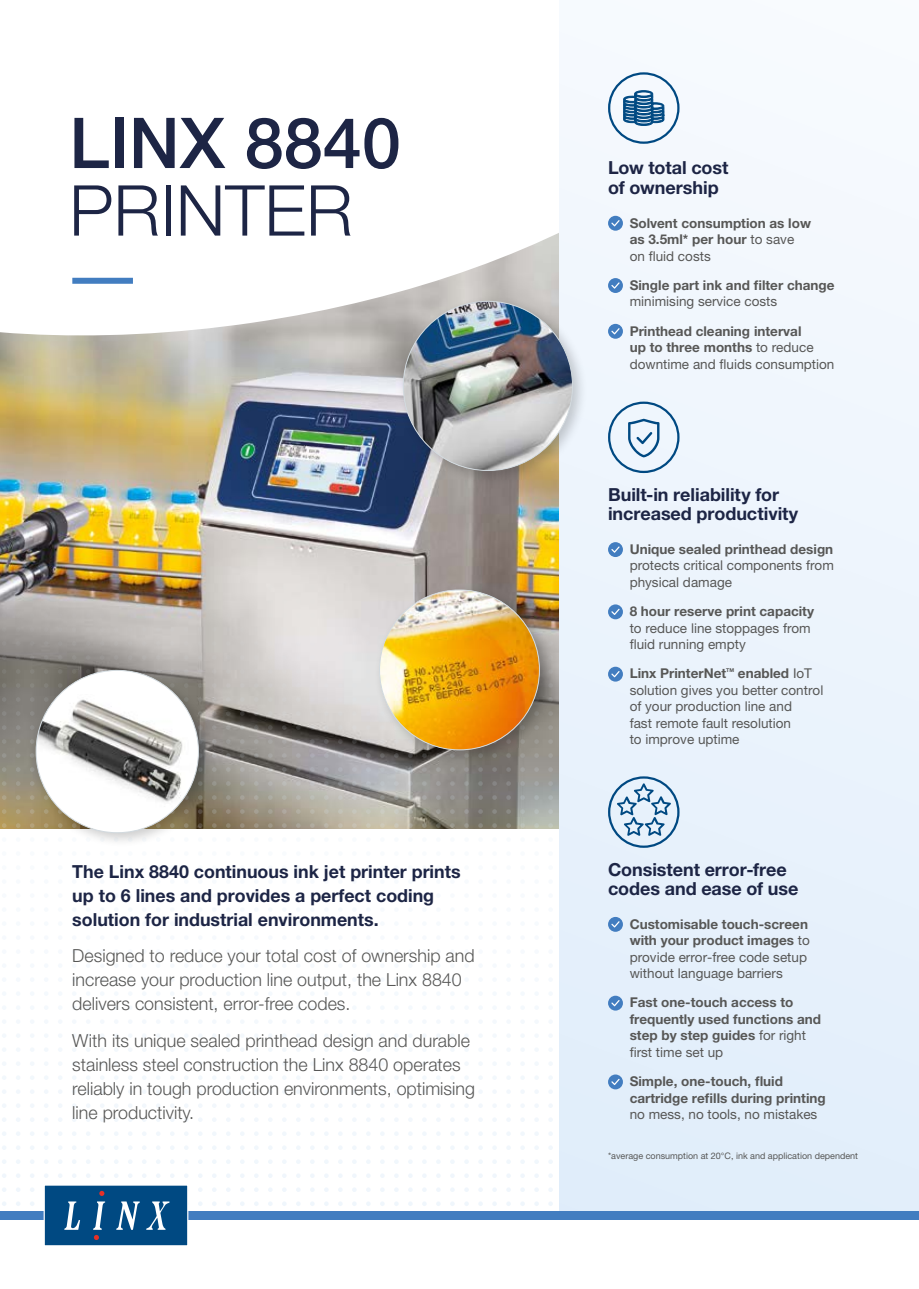
<style>
.page{position:relative;width:919px;height:1289px;background:#fff}
.page>*{position:absolute;margin:0;border:0;box-sizing:border-box;transform-origin:0 0}
.t1{font:500 70.2px "Helvetica Neue LT Pro";color:#1d2545}
.t2{font:300 70.2px "Helvetica Neue LT Pro";color:#1d2545}
.t3{font:300 18px/24px "Helvetica Neue LT Pro";color:#575756}
.t4{font:700 18px/19.5px "Helvetica Neue LT Pro";color:#1d2545}
.t5{font:700 13.5px/16.5px "Helvetica Neue LT Pro";color:#575756}
.t6{font:13.5px/16.5px "Helvetica Neue LT Pro";color:#575756}
.t7{font:9px "Helvetica Neue LT Pro";color:#575756}
.t8{font:700 5.25px "Helvetica Neue LT Pro";color:#575756}
.s1{font-weight:400}
.s2{font-weight:700}
</style>
<div class="page">
<img style="left:0;top:369px;width:559px;height:202px">
<svg style="left:0;top:233px;width:559px;height:136px"></svg>
<svg style="left:0;top:571px;width:559px;height:634px"></svg>
<div style="left:72px;top:278px;width:61px;height:6px;background:#427dc0"></div>
<div style="left:30px;top:664px;width:184px;height:184px;background:#000;opacity:.2"></div>
<div style="left:36px;top:670px;width:162px;height:162px;background:#fff;border-radius:50%"></div>
<img style="left:36px;top:670px;width:157px;height:149px">
<div style="left:559px;top:0;width:359px;height:1288px;background:#ecf4fc"></div>
<svg style="left:608px;top:916px;width:15px;height:15px"></svg>
<svg style="left:611px;top:921px;width:8px;height:6px"></svg>
<div style="left:608px;top:995px;width:15px;height:15px;background:#427dc0;border-radius:50%"></div>
<svg style="left:611px;top:1000px;width:8px;height:6px"></svg>
<div style="left:608px;top:1074px;width:15px;height:15px;background:#427dc0;border-radius:50%"></div>
<svg style="left:611px;top:1078px;width:8px;height:7px"></svg>
<div style="left:608px;top:776px;width:71px;height:71px;border:2px solid #004982;border-radius:50%"></div>
<svg style="left:608px;top:542px;width:15px;height:15px"></svg>
<svg style="left:611px;top:546px;width:8px;height:6px"></svg>
<div style="left:608px;top:604px;width:15px;height:15px;background:#427dc0;border-radius:50%"></div>
<svg style="left:611px;top:608px;width:8px;height:7px"></svg>
<div style="left:608px;top:666px;width:15px;height:15px;background:#427dc0;border-radius:50%"></div>
<svg style="left:611px;top:671px;width:8px;height:6px"></svg>
<div style="left:608px;top:401px;width:71px;height:72px;border:2px solid #004982;border-radius:50%"></div>
<svg style="left:628px;top:419px;width:31px;height:38px"></svg>
<div style="left:608px;top:216px;width:15px;height:15px;background:#427dc0;border-radius:50%"></div>
<svg style="left:611px;top:220px;width:8px;height:6px"></svg>
<div style="left:608px;top:278px;width:15px;height:15px;background:#427dc0;border-radius:50%"></div>
<svg style="left:611px;top:282px;width:8px;height:7px"></svg>
<div style="left:608px;top:324px;width:15px;height:15px;background:#427dc0;border-radius:50%"></div>
<svg style="left:611px;top:328px;width:8px;height:6px"></svg>
<div style="left:608px;top:72px;width:71px;height:72px;border:2px solid #004982;border-radius:50%"></div>
<div style="left:374px;top:584px;width:180px;height:181px;background:#000;opacity:.2"></div>
<img style="left:379px;top:590px;width:160px;height:160px;border-radius:80px">
<svg style="left:623px;top:90px;width:41px;height:36px"></svg>
<svg style="left:617px;top:783px;width:54px;height:52px"></svg>
<div style="left:397px;top:296px;width:191px;height:190px;background:#000;opacity:.2"></div>
<img style="left:403px;top:301px;width:169px;height:169px;border-radius:85px">
<div style="left:0;top:1216px;width:918px;height:72px;background:#fff"></div>
<div style="left:0;top:1211px;width:918px;height:8px;background:#427dc0"></div>
<div style="left:44px;top:1184px;width:144px;height:62px;background:#004982;border:1px solid #fff"></div>
<svg style="left:64px;top:1201px;width:16px;height:28px"></svg>
<svg style="left:116px;top:1201px;width:24px;height:28px"></svg>
<svg style="left:146px;top:1201px;width:23px;height:28px"></svg>
<svg style="left:99px;top:1190px;width:5px;height:5px"></svg>
<svg style="left:93px;top:1201px;width:12px;height:38px"></svg>
<h1 class="t1" style="left:69px;top:101px;width:333px">LINX 8840</h1>
<h1 class="t2" style="left:69px;top:168px;width:285px">PRINTER</h1>
<h2 class="t4" style="left:72px;top:858px;width:390px;line-height:24px">The Linx 8840 continuous ink jet printer prints up to 6 lines and provides a perfect coding solution for industrial environments.</h2>
<h2 class="t3" style="left:72px;top:943px;width:404px">Designed to reduce your total cost of ownership and increase your production line output, the Linx 8840 delivers consistent, error-free codes.</h2>
<h2 class="t3" style="left:72px;top:1028px;width:404px">With its unique sealed printhead design and durable stainless steel construction the Linx 8840 operates reliably in tough production environments, optimising line productivity.</h2>
<h2 class="t4" style="left:608px;top:158px;width:122px">Low total cost of ownership</h2>
<p class="t5" style="left:629px;top:214px;width:183px">Solvent consumption as low as 3.5ml* per hour <span class="s1">to save on fluid costs</span></p>
<p class="t5" style="left:629px;top:276px;width:206px">Single part ink and filter change</p>
<p class="t6" style="left:629px;top:293px;width:149px">minimising service costs</p>
<p class="t5" style="left:629px;top:322px;width:206px">Printhead cleaning interval<br>up to three months <span class="s1">to reduce downtime and fluids consumption</span></p>
<h2 class="t4" style="left:608px;top:484px;width:192px">Built-in reliability for increased productivity</h2>
<p class="t5" style="left:629px;top:540px;width:205px">Unique sealed printhead design</p>
<p class="t6" style="left:629px;top:557px;width:206px">protects critical components from physical damage</p>
<p class="t5" style="left:629px;top:602px;width:186px">8 hour reserve print capacity</p>
<p class="t6" style="left:629px;top:619px;width:183px">to reduce line stoppages from fluid running empty</p>
<p class="t5" style="left:629px;top:665px;width:98px">Linx PrinterNet</p>
<p class="t8" style="left:726px;top:667px;width:9px">TM</p>
<p class="t6" style="left:629px;top:665px;width:195px;text-indent:108px"><span class="s2">enabled</span> IoT solution gives you better control of your production line and<br>fast remote fault resolution<br>to improve uptime</p>
<h2 class="t4" style="left:608px;top:859px;width:192px">Consistent error-free codes and ease of use</h2>
<p class="t6" style="left:629px;top:915px;width:181px"><span class="s2">Customisable touch-screen with your product images</span> to provide error-free code setup without language barriers</p>
<p class="t5" style="left:629px;top:994px;width:193px">Fast one-touch access to frequently used functions and step by step guides <span class="s1">for right first time set up</span></p>
<p class="t5" style="left:629px;top:1072px;width:197px">Simple, one-touch, fluid cartridge refills during printing</p>
<p class="t6" style="left:629px;top:1105px;width:189px">no mess, no tools, no mistakes</p>
<p class="t7" style="left:608px;top:1149px;width:251px">*average consumption at 20°C, ink and application dependent</p>
</div>
